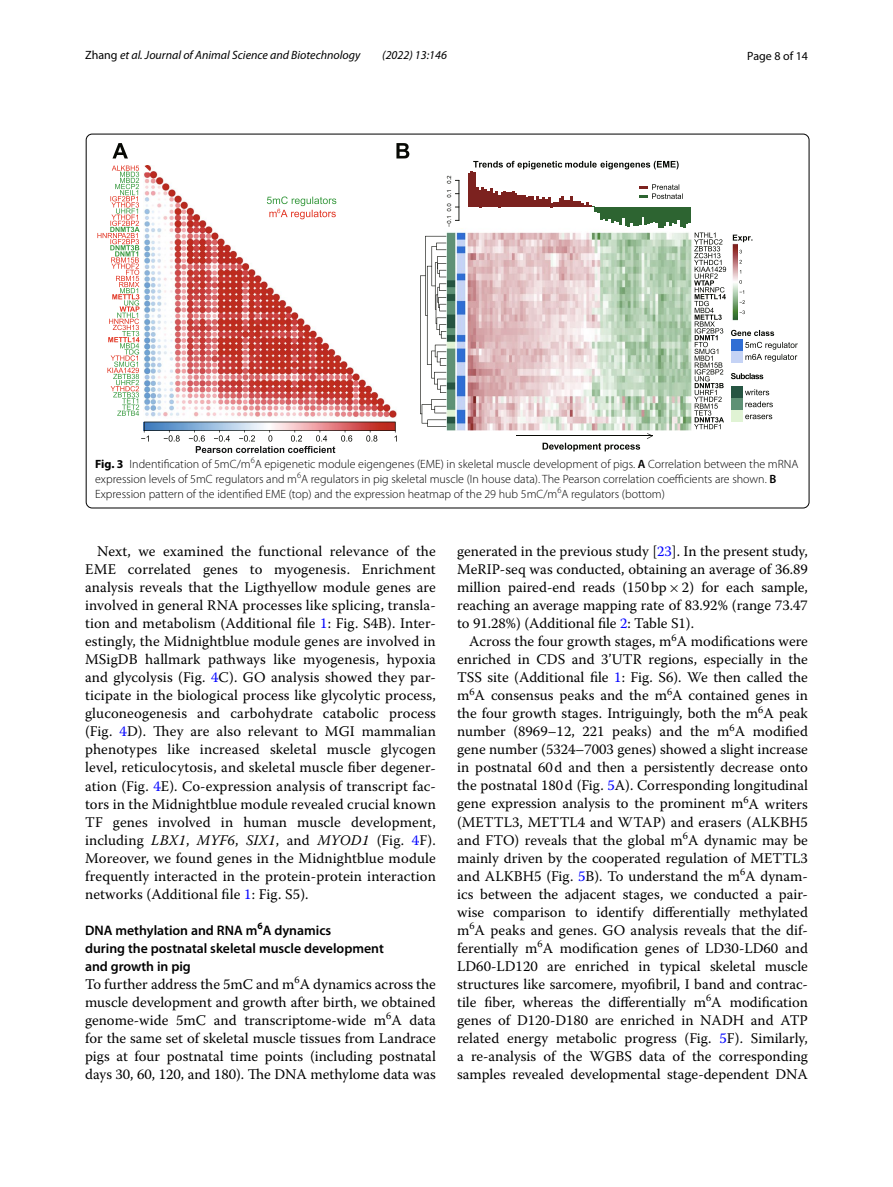
<style>
.page{position:relative;width:893px;height:1187px;background:#fff}
.page>*{position:absolute;margin:0;border:0;box-sizing:border-box;transform-origin:0 0}
.t1{font:14.7px/18px "Warnock Pro";color:#000;text-align:justify}
.t2{font:600 13.8px/18px "Myriad Pro";color:#000}
.t3{font:300 12px/15px "Myriad Pro";color:#000}
.t4{font:italic 12px "Myriad Pro";color:#000}
.t5{font:12px "Myriad Pro";color:#000}
.s1{font-style:normal}
.s2{font-weight:700}
.s3{font-weight:600}
.s4{color:#00f}
.s5{font-style:italic}
.s6{font-family:"MTSY"}
</style>
<div class="page">
<img style="left:425px;top:169px;width:296px;height:262px">
<svg style="left:420px;top:236px;width:26px;height:191px"></svg>
<hr style="left:468px;top:174px;width:2px;height:33px;background:#7c221f">
<hr style="left:471px;top:172px;width:2px;height:35px;background:#7c221f">
<hr style="left:473px;top:172px;width:3px;height:35px;background:#7c221f">
<hr style="left:476px;top:187px;width:2px;height:20px;background:#7c221f">
<hr style="left:628px;top:207px;width:2px;height:20px;background:#2d6431">
<hr style="left:658px;top:207px;width:2px;height:21px;background:#2d6431">
<hr style="left:661px;top:207px;width:2px;height:20px;background:#2d6431">
<hr style="left:683px;top:207px;width:2px;height:20px;background:#2d6431">
<hr style="left:688px;top:207px;width:3px;height:16px;background:#2d6431">
<svg style="left:543px;top:442px;width:97px;height:9px"></svg>
<hr style="left:458px;top:180px;width:1px;height:41px;background:#070904">
<svg style="left:447px;top:203px;width:12px;height:24px"></svg>
<svg style="left:447px;top:190px;width:12px;height:7px"></svg>
<svg style="left:447px;top:176px;width:12px;height:7px"></svg>
<svg style="left:479px;top:184px;width:209px;height:42px"></svg>
<hr style="left:516px;top:435px;width:137px;height:1px;background:#070904">
<svg style="left:647px;top:433px;width:6px;height:6px"></svg>
<svg style="left:112px;top:143px;width:16px;height:15px"></svg>
<svg style="left:396px;top:143px;width:13px;height:15px"></svg>
<svg style="left:97px;top:165px;width:300px;height:288px"></svg>
<svg style="left:694px;top:232px;width:104px;height:197px"></svg>
<svg style="left:473px;top:161px;width:206px;height:8px"></svg>
<p class="t4" style="left:85px;top:48px;width:277px"><span class="s1">Zhang</span> et al. Journal of Animal Science and Biotechnology</p>
<p class="t4" style="left:382px;top:48px;width:66px">(2022) 13:146</p>
<p class="t5" style="left:747px;top:48px;width:62px">Page 8 of 14</p>
<p class="t3" style="left:95px;top:457px;width:705px"><span class="s2">Fig. 3</span> Indentification of 5mC/m<sup>6</sup>A epigenetic module eigengenes (EME) in skeletal muscle development of pigs. <span class="s3">A</span> Correlation between the mRNA expression levels of 5mC regulators and m<sup>6</sup>A regulators in pig skeletal muscle (In house data). The Pearson correlation coefficients are shown. <span class="s3">B<br></span>Expression pattern of the identified EME (top) and the expression heatmap of the 29 hub 5mC/m<sup>6</sup>A regulators (bottom)</p>
<p class="t1" style="left:85px;top:542px;width:352px;text-indent:12px">Next, we examined the functional relevance of the EME correlated genes to myogenesis. Enrichment analysis reveals that the Ligthyellow module genes are involved in general RNA processes like splicing, transla&shy;tion and metabolism (Additional file <span class="s4">1</span>: Fig. S4B). Inter&shy;estingly, the Midnightblue module genes are involved in MSigDB hallmark pathways like myogenesis, hypoxia and glycolysis (Fig. <span class="s4">4</span>C). GO analysis showed they par&shy;ticipate in the biological process like glycolytic process, gluconeogenesis and carbohydrate catabolic process (Fig. <span class="s4">4</span>D). They are also relevant to MGI mammalian phenotypes like increased skeletal muscle glycogen level, reticulocytosis, and skeletal muscle fiber degener&shy;ation (Fig. <span class="s4">4</span>E). Co-expression analysis of transcript fac&shy;tors in the Midnightblue module revealed crucial known TF genes involved in human muscle development, including <span class="s5">LBX1</span>, <span class="s5">MYF6</span>, <span class="s5">SIX1</span>, and <span class="s5">MYOD1</span> (Fig. <span class="s4">4</span>F).<br>Moreover, we found genes in the Midnightblue module frequently interacted in the protein-protein interaction networks (Additional file <span class="s4">1</span>: Fig. S5).</p>
<p class="t2" style="left:85px;top:920px;width:300px">DNA methylation and RNA m<sup>6</sup>A dynamics<br>during the postnatal skeletal muscle development and growth in pig</p>
<p class="t1" style="left:85px;top:974px;width:352px">To further address the 5mC and m<sup>6</sup>A dynamics across the muscle development and growth after birth, we obtained genome-wide 5mC and transcriptome-wide m<sup>6</sup>A data for the same set of skeletal muscle tissues from Landrace pigs at four postnatal time points (including postnatal days 30, 60, 120, and 180). The DNA methylome data was</p>
<p class="t1" style="left:457px;top:542px;width:352px">generated in the previous study [<span class="s4">23</span>]. In the present study, MeRIP-seq was conducted, obtaining an average of 36.89 million paired-end reads (150bp<span class="s6">×</span>2) for each sample, reaching an average mapping rate of 83.92% (range 73.47 to 91.28%) (Additional file <span class="s4">2</span>: Table S1).</p>
<p class="t1" style="left:457px;top:632px;width:352px;text-indent:12px">Across the four growth stages, m<sup>6</sup>A modifications were enriched in CDS and 3’UTR regions, especially in the TSS site (Additional file <span class="s4">1</span>: Fig. S6). We then called the m<sup>6</sup>A consensus peaks and the m<sup>6</sup>A contained genes in the four growth stages. Intriguingly, both the m<sup>6</sup>A peak number (8969–12, 221 peaks) and the m<sup>6</sup>A modified gene number (5324–7003 genes) showed a slight increase in postnatal 60d and then a persistently decrease onto the postnatal 180d (Fig. <span class="s4">5</span>A). Corresponding longitudinal gene expression analysis to the prominent m<sup>6</sup>A writers (METTL3, METTL4 and WTAP) and erasers (ALKBH5 and FTO) reveals that the global m<sup>6</sup>A dynamic may be mainly driven by the cooperated regulation of METTL3 and ALKBH5 (Fig. <span class="s4">5</span>B). To understand the m<sup>6</sup>A dynam&shy;ics between the adjacent stages, we conducted a pair&shy;wise comparison to identify differentially methylated m<sup>6</sup>A peaks and genes. GO analysis reveals that the dif&shy;ferentially m<sup>6</sup>A modification genes of LD30-LD60 and LD60-LD120 are enriched in typical skeletal muscle structures like sarcomere, myofibril, I band and contrac&shy;tile fiber, whereas the differentially m<sup>6</sup>A modification genes of D120-D180 are enriched in NADH and ATP related energy metabolic progress (Fig. <span class="s4">5</span>F). Similarly, a re-analysis of the WGBS data of the corresponding samples revealed developmental stage-dependent DNA</p>
</div>
